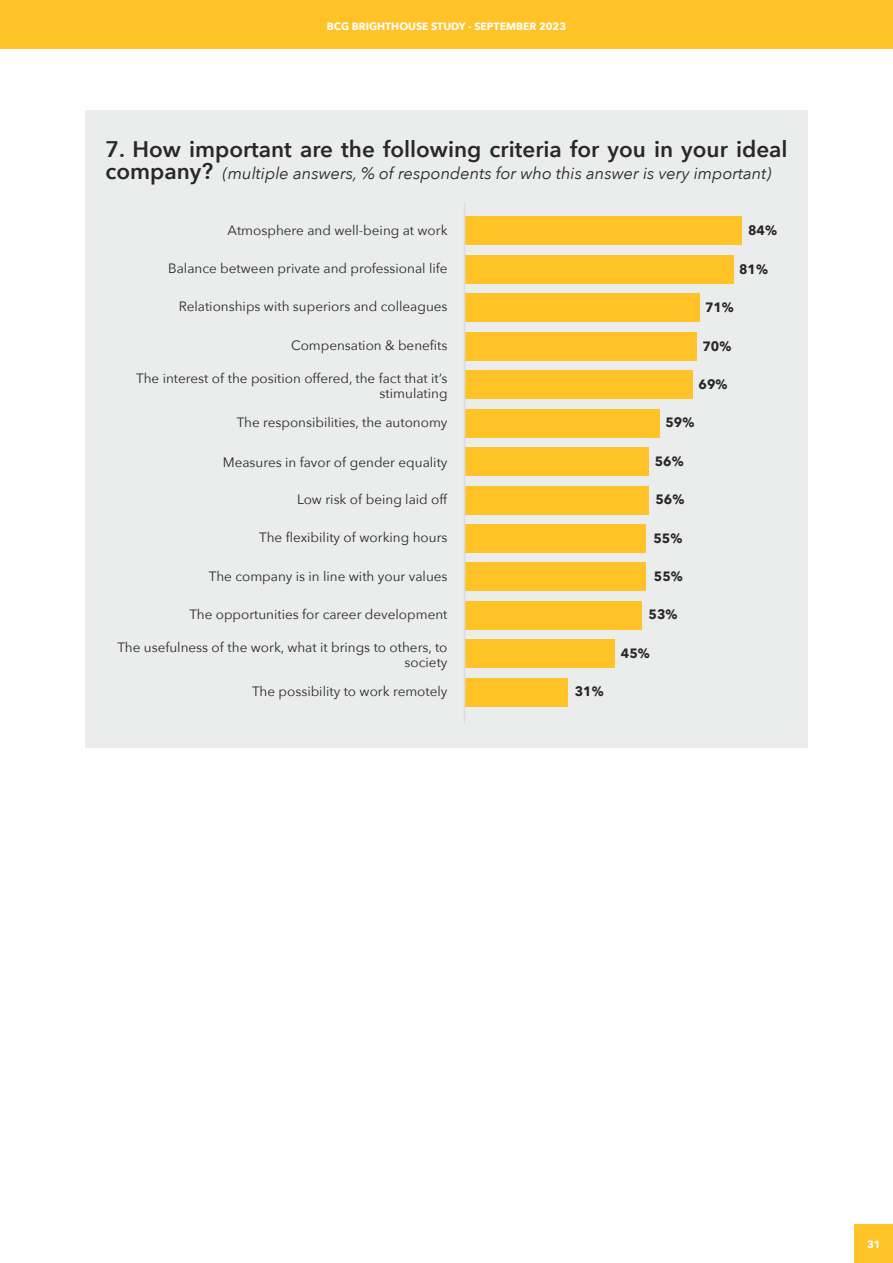
<style>
.page{position:relative;width:893px;height:1263px;background:#fff}
.page>*{position:absolute;margin:0;border:0;box-sizing:border-box;transform-origin:0 0}
.t1{font:600 22.5px "Avenir Next";color:#292829}
.t2{font:italic 16.5px "Avenir Next";color:#292829}
.t3{font:13.5px/15px "Avenir Next";color:#292829;text-align:right}
.t4{font:700 13.5px "Avenir Next";color:#292829}
.t5{font:700 10.5px "Avenir Next";color:#fff}
.s1{font-weight:600;font-style:normal;font-size:22.5px}
</style>
<div class="page">
<div style="left:0;top:0;width:893px;height:49px;background:#ffc328"></div>
<div style="left:855px;top:1225px;width:38px;height:38px;background:#ffc328"></div>
<div style="left:85px;top:110px;width:723px;height:638px;background:#ebecec"></div>
<div style="left:465px;top:217px;width:277px;height:28px;background:#ffc328"></div>
<div style="left:465px;top:255px;width:268px;height:29px;background:#ffc328"></div>
<div style="left:465px;top:294px;width:235px;height:28px;background:#ffc328"></div>
<div style="left:465px;top:332px;width:232px;height:28px;background:#ffc328"></div>
<div style="left:465px;top:371px;width:228px;height:28px;background:#ffc328"></div>
<div style="left:465px;top:409px;width:195px;height:28px;background:#ffc328"></div>
<div style="left:465px;top:447px;width:184px;height:29px;background:#ffc328"></div>
<div style="left:465px;top:486px;width:184px;height:28px;background:#ffc328"></div>
<div style="left:465px;top:524px;width:181px;height:29px;background:#ffc328"></div>
<div style="left:465px;top:563px;width:181px;height:28px;background:#ffc328"></div>
<div style="left:465px;top:601px;width:177px;height:28px;background:#ffc328"></div>
<div style="left:465px;top:640px;width:149px;height:28px;background:#ffc328"></div>
<div style="left:465px;top:678px;width:103px;height:28px;background:#ffc328"></div>
<hr style="left:464px;top:203px;width:1px;height:520px;background:#dcdcdc">
<p class="t5" style="left:327px;top:20px;width:241px">BCG BRIGHTHOUSE STUDY - SEPTEMBER 2023</p>
<h1 class="t1" style="left:105px;top:129px;width:684px">7. How important are the following criteria for you in your ideal</h1>
<p class="t2" style="left:105px;top:159px;width:667px"><span class="s1">company?</span> (multiple answers, % of respondents for who this answer is very important)</p>
<p class="t3" style="left:228px;top:223px;width:221px">Atmosphere and well-being at work</p>
<p class="t4" style="left:748px;top:225px;width:30px">84%</p>
<p class="t4" style="left:739px;top:263px;width:30px">81%</p>
<p class="t3" style="left:168px;top:262px;width:281px">Balance between private and professional life</p>
<p class="t3" style="left:179px;top:300px;width:270px">Relationships with superiors and colleagues</p>
<p class="t3" style="left:291px;top:337px;width:158px">Compensation &amp; benefits</p>
<p class="t4" style="left:705px;top:302px;width:30px">71%</p>
<p class="t4" style="left:702px;top:340px;width:30px">70%</p>
<p class="t3" style="left:136px;top:372px;width:313px">The interest of the position offered, the fact that it’s stimulating</p>
<p class="t3" style="left:237px;top:416px;width:212px">The responsibilities, the autonomy</p>
<p class="t3" style="left:223px;top:456px;width:226px">Measures in favor of gender equality</p>
<p class="t3" style="left:297px;top:493px;width:152px">Low risk of being laid off</p>
<p class="t3" style="left:259px;top:529px;width:190px">The flexibility of working hours</p>
<p class="t3" style="left:209px;top:570px;width:240px">The company is in line with your values</p>
<p class="t3" style="left:189px;top:608px;width:260px">The opportunities for career development</p>
<p class="t3" style="left:118px;top:641px;width:332px">The usefulness of the work, what it brings to others, to society</p>
<p class="t3" style="left:252px;top:685px;width:197px">The possibility to work remotely</p>
<p class="t4" style="left:575px;top:686px;width:30px">31%</p>
<p class="t4" style="left:698px;top:378px;width:30px">69%</p>
<p class="t4" style="left:665px;top:417px;width:30px">59%</p>
<p class="t4" style="left:655px;top:455px;width:30px">56%</p>
<p class="t4" style="left:655px;top:494px;width:30px">56%</p>
<p class="t4" style="left:653px;top:532px;width:30px">55%</p>
<p class="t4" style="left:654px;top:570px;width:30px">55%</p>
<p class="t4" style="left:649px;top:609px;width:30px">53%</p>
<p class="t4" style="left:621px;top:647px;width:30px">45%</p>
<p class="t5" style="left:867px;top:1239px;width:15px">31</p>
</div>
